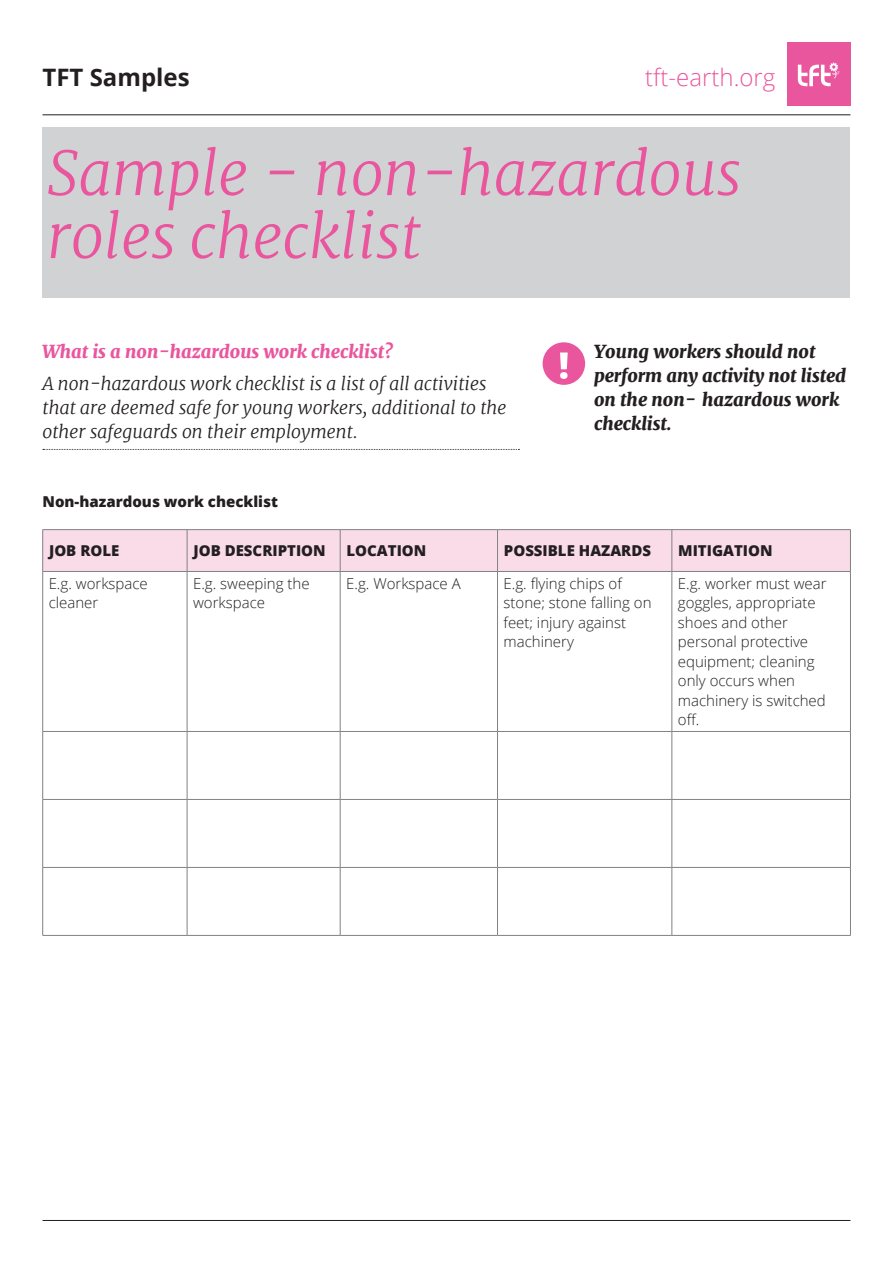
<style>
.page{position:relative;width:893px;height:1263px;background:#fff}
.page>*{position:absolute;margin:0;border:0;box-sizing:border-box;transform-origin:0 0}
.Title_Text_P1{font:italic 300 60px/63px "Merriweather";color:#ea569e}
.t1{font:300 24px "Open Sans";color:#ea569e}
.t2{font:700 24px "Open Sans";color:#231f20}
.Introduction_Text_Li{font:italic 300 18px/24px "Merriweather";color:#231f20}
.t3{font:italic 800 18px/24px "Merriweather";color:#231f20}
.Introduction_Text_Bo{font:italic 800 18px "Merriweather";color:#ea569e}
.Main_Body_Text{font:300 15px/19.5px "Open Sans";color:#231f20}
.t4{font:800 15px "Open Sans";color:#231f20}
</style>
<div class="page">
<hr style="left:43px;top:115px;width:807px;height:1px;background:#231f20">
<hr style="left:43px;top:1220px;width:807px;height:1px;background:#231f20">
<div style="left:787px;top:43px;width:63px;height:63px;background:#ea569e"></div>
<svg style="left:798px;top:63px;width:41px;height:23px"></svg>
<div style="left:43px;top:128px;width:807px;height:170px;background:#d1d2d4"></div>
<svg style="left:43px;top:449px;width:476px;height:1px"></svg>
<div style="left:543px;top:342px;width:42px;height:43px;background:#ea569e;border-radius:50%"></div>
<svg style="left:560px;top:352px;width:8px;height:27px"></svg>
<div style="left:43px;top:530px;width:807px;height:41px;background:#fadce8"></div>
<hr style="left:42px;top:732px;width:1px;height:67px;background:#808285">
<hr style="left:187px;top:732px;width:1px;height:67px;background:#808285">
<hr style="left:340px;top:732px;width:1px;height:67px;background:#808285">
<hr style="left:497px;top:732px;width:1px;height:67px;background:#808285">
<hr style="left:672px;top:732px;width:1px;height:67px;background:#808285">
<hr style="left:850px;top:732px;width:1px;height:67px;background:#808285">
<hr style="left:43px;top:571px;width:144px;height:1px;background:#808285">
<hr style="left:42px;top:572px;width:1px;height:159px;background:#808285">
<hr style="left:187px;top:572px;width:1px;height:159px;background:#808285">
<hr style="left:340px;top:572px;width:1px;height:159px;background:#808285">
<hr style="left:497px;top:572px;width:1px;height:159px;background:#808285">
<hr style="left:672px;top:572px;width:1px;height:159px;background:#808285">
<hr style="left:850px;top:572px;width:1px;height:159px;background:#808285">
<hr style="left:43px;top:731px;width:144px;height:1px;background:#808285">
<hr style="left:187px;top:731px;width:153px;height:1px;background:#808285">
<hr style="left:340px;top:731px;width:157px;height:1px;background:#808285">
<hr style="left:497px;top:731px;width:175px;height:1px;background:#808285">
<hr style="left:672px;top:731px;width:179px;height:1px;background:#808285">
<hr style="left:42px;top:868px;width:1px;height:67px;background:#808285">
<hr style="left:187px;top:868px;width:1px;height:67px;background:#808285">
<hr style="left:340px;top:868px;width:1px;height:67px;background:#808285">
<hr style="left:497px;top:868px;width:1px;height:67px;background:#808285">
<hr style="left:672px;top:868px;width:1px;height:67px;background:#808285">
<hr style="left:850px;top:868px;width:1px;height:67px;background:#808285">
<hr style="left:43px;top:935px;width:144px;height:1px;background:#808285">
<hr style="left:187px;top:935px;width:153px;height:1px;background:#808285">
<hr style="left:340px;top:935px;width:157px;height:1px;background:#808285">
<hr style="left:497px;top:935px;width:175px;height:1px;background:#808285">
<hr style="left:672px;top:935px;width:179px;height:1px;background:#808285">
<hr style="left:43px;top:799px;width:144px;height:1px;background:#808285">
<hr style="left:42px;top:800px;width:1px;height:67px;background:#808285">
<hr style="left:187px;top:799px;width:153px;height:1px;background:#808285">
<hr style="left:187px;top:800px;width:1px;height:67px;background:#808285">
<hr style="left:340px;top:799px;width:157px;height:1px;background:#808285">
<hr style="left:340px;top:800px;width:1px;height:67px;background:#808285">
<hr style="left:497px;top:799px;width:175px;height:1px;background:#808285">
<hr style="left:497px;top:800px;width:1px;height:67px;background:#808285">
<hr style="left:672px;top:799px;width:179px;height:1px;background:#808285">
<hr style="left:672px;top:800px;width:1px;height:67px;background:#808285">
<hr style="left:850px;top:800px;width:1px;height:67px;background:#808285">
<hr style="left:43px;top:867px;width:144px;height:1px;background:#808285">
<hr style="left:187px;top:867px;width:153px;height:1px;background:#808285">
<hr style="left:340px;top:867px;width:157px;height:1px;background:#808285">
<hr style="left:497px;top:867px;width:175px;height:1px;background:#808285">
<hr style="left:672px;top:867px;width:179px;height:1px;background:#808285">
<hr style="left:43px;top:529px;width:144px;height:1px;background:#808285">
<hr style="left:42px;top:530px;width:1px;height:41px;background:#808285">
<hr style="left:187px;top:529px;width:153px;height:1px;background:#808285">
<hr style="left:187px;top:530px;width:1px;height:41px;background:#808285">
<hr style="left:340px;top:529px;width:157px;height:1px;background:#808285">
<hr style="left:340px;top:530px;width:1px;height:41px;background:#808285">
<hr style="left:497px;top:529px;width:175px;height:1px;background:#808285">
<hr style="left:497px;top:530px;width:1px;height:41px;background:#808285">
<hr style="left:672px;top:529px;width:179px;height:1px;background:#808285">
<hr style="left:672px;top:530px;width:1px;height:41px;background:#808285">
<hr style="left:850px;top:530px;width:1px;height:41px;background:#808285">
<hr style="left:187px;top:571px;width:153px;height:1px;background:#808285">
<hr style="left:340px;top:571px;width:157px;height:1px;background:#808285">
<hr style="left:497px;top:571px;width:175px;height:1px;background:#808285">
<hr style="left:672px;top:571px;width:179px;height:1px;background:#808285">
<p class="t2" style="left:43px;top:61px;width:149px">TFT Samples</p>
<p class="t1" style="left:645px;top:61px;width:132px">tft-earth.org</p>
<p class="Title_Text_P1" style="left:47px;top:142px;width:696px">Sample - non-hazardous roles checklist</p>
<p class="Introduction_Text_Bo" style="left:43px;top:340px;width:351px">What is a non-hazardous work checklist?</p>
<p class="Introduction_Text_Li" style="left:43px;top:372px;width:466px">A non-hazardous work checklist is a list of all activities that are deemed safe for young workers, additional to the other safeguards on their employment.</p>
<p class="t4" style="left:43px;top:490px;width:237px">Non-hazardous work checklist</p>
<p class="t3" style="left:594px;top:339px;width:254px">Young workers should not perform any activity not listed on the non- hazardous work checklist.</p>
<p class="t4" style="left:49px;top:539px;width:72px">JOB ROLE</p>
<p class="t4" style="left:193px;top:539px;width:134px">JOB DESCRIPTION</p>
<p class="t4" style="left:347px;top:539px;width:81px">LOCATION</p>
<p class="t4" style="left:504px;top:539px;width:149px">POSSIBLE HAZARDS</p>
<p class="t4" style="left:678px;top:539px;width:96px">MITIGATION</p>
<p class="Main_Body_Text" style="left:49px;top:573px;width:101px">E.g. workspace cleaner</p>
<p class="Main_Body_Text" style="left:193px;top:573px;width:118px">E.g. sweeping the workspace</p>
<p class="Main_Body_Text" style="left:346px;top:573px;width:116px">E.g. Workspace A</p>
<p class="Main_Body_Text" style="left:503px;top:573px;width:150px">E.g. flying chips of stone; stone falling on feet; injury against machinery</p>
<p class="Main_Body_Text" style="left:678px;top:573px;width:150px">E.g. worker must wear goggles, appropriate shoes and other personal protective equipment; cleaning only occurs when machinery is switched off.</p>
</div>
